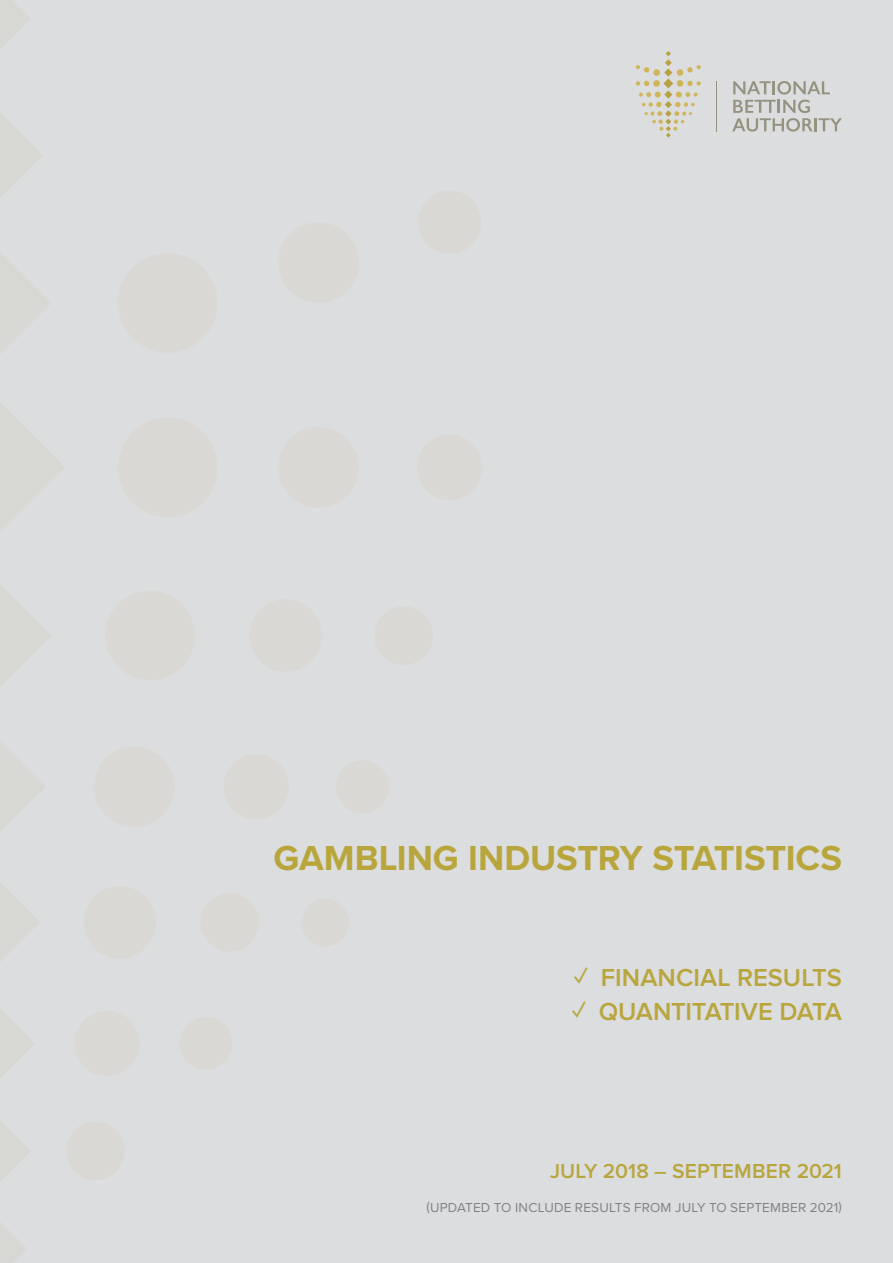
<style>
.page{position:relative;width:893px;height:1263px;background:#dcdddf}
.page>*{position:absolute;margin:0;border:0;box-sizing:border-box;transform-origin:0 0}
.t1{font:700 36px "Proxima Nova";letter-spacing:-.005em;color:#b8a63d}
.t2{font:600 25.5px "Proxima Nova";color:#b8a63d}
.t3{font:600 21px "Proxima Nova";letter-spacing:.005em;color:#b8a63d}
.t4{font:13.5px "Proxima Nova";letter-spacing:.015em;color:#808285}
</style>
<div class="page">
<div style="left:118px;top:253px;width:100px;height:100px;background:#d9d8d5;border-radius:50%"></div>
<div style="left:278px;top:222px;width:81px;height:81px;background:#d9d8d5;border-radius:50%"></div>
<div style="left:418px;top:190px;width:63px;height:64px;background:#d9d8d5;border-radius:50%"></div>
<div style="left:118px;top:417px;width:100px;height:100px;background:#d9d8d5;border-radius:50%"></div>
<div style="left:278px;top:427px;width:81px;height:81px;background:#d9d8d5;border-radius:50%"></div>
<div style="left:417px;top:435px;width:65px;height:65px;background:#d9d8d5;border-radius:50%"></div>
<div style="left:105px;top:590px;width:90px;height:90px;background:#d9d8d5;border-radius:50%"></div>
<div style="left:249px;top:599px;width:73px;height:73px;background:#d9d8d5;border-radius:50%"></div>
<div style="left:374px;top:606px;width:59px;height:59px;background:#d9d8d5;border-radius:50%"></div>
<div style="left:94px;top:746px;width:81px;height:81px;background:#d9d8d5;border-radius:50%"></div>
<div style="left:224px;top:754px;width:65px;height:65px;background:#d9d8d5;border-radius:50%"></div>
<div style="left:336px;top:760px;width:53px;height:53px;background:#d9d8d5;border-radius:50%"></div>
<div style="left:84px;top:886px;width:72px;height:73px;background:#d9d8d5;border-radius:50%"></div>
<div style="left:200px;top:893px;width:59px;height:59px;background:#d9d8d5;border-radius:50%"></div>
<div style="left:301px;top:898px;width:48px;height:48px;background:#d9d8d5;border-radius:50%"></div>
<div style="left:74px;top:1011px;width:66px;height:65px;background:#d9d8d5;border-radius:50%"></div>
<div style="left:66px;top:1121px;width:59px;height:59px;background:#d9d8d5;border-radius:50%"></div>
<div style="left:179px;top:1017px;width:53px;height:53px;background:#d9d8d5;border-radius:50%"></div>
<svg style="left:0;top:0;width:30px;height:48px"></svg>
<svg style="left:0;top:113px;width:42px;height:84px"></svg>
<svg style="left:0;top:252px;width:51px;height:102px"></svg>
<svg style="left:0;top:585px;width:51px;height:101px"></svg>
<svg style="left:0;top:742px;width:45px;height:89px"></svg>
<svg style="left:0;top:883px;width:39px;height:78px"></svg>
<svg style="left:0;top:1009px;width:35px;height:69px"></svg>
<svg style="left:0;top:1121px;width:30px;height:60px"></svg>
<svg style="left:0;top:1223px;width:26px;height:40px"></svg>
<svg style="left:0;top:403px;width:65px;height:129px"></svg>
<svg style="left:636px;top:51px;width:65px;height:87px"></svg>
<svg style="left:732px;top:81px;width:110px;height:51px"></svg>
<hr style="left:716px;top:81px;width:1px;height:50px;background:#95937f">
<p class="t1" style="left:274px;top:831px;width:570px">GAMBLING INDUSTRY STATISTICS</p>
<p class="t2" style="left:574px;top:962px;width:269px">✓ FINANCIAL RESULTS</p>
<p class="t2" style="left:572px;top:997px;width:271px">✓ QUANTITATIVE DATA</p>
<p class="t3" style="left:550px;top:1159px;width:293px">JULY 2018 – SEPTEMBER 2021</p>
<p class="t4" style="left:427px;top:1197px;width:417px">(UPDATED TO INCLUDE RESULTS FROM JULY TO SEPTEMBER 2021)</p>
</div>
